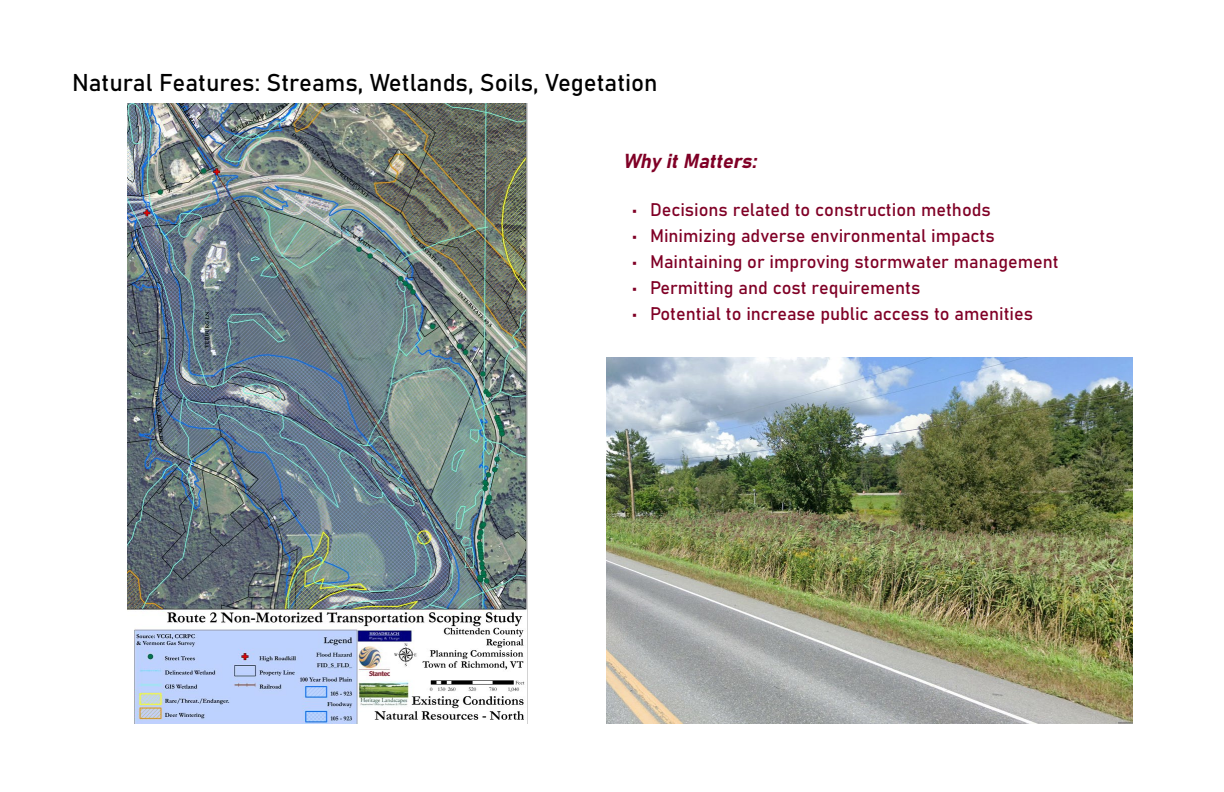
<style>
.page{position:relative;width:1224px;height:792px;background:#fff}
.page>*{position:absolute;margin:0;border:0;box-sizing:border-box;transform-origin:0 0}
.t1{font:24px "Bahnschrift";color:#000}
.t2{font:italic 20px "Bahnschrift";color:#800026}
.t3{font:18px "Bahnschrift";color:#800026}
</style>
<div class="page">
<img style="left:128px;top:103px;width:400px;height:621px">
<img style="left:606px;top:357px;width:526px;height:367px">
<h1 class="t1" style="left:72px;top:64px;width:587px">Natural Features: Streams, Wetlands, Soils, Vegetation</h1>
<p class="t2" style="left:623px;top:146px;width:140px">WhyitMatters:</p>
<p class="t3" style="left:632px;top:196px;width:360px">• Decisions related to construction methods</p>
<p class="t3" style="left:632px;top:222px;width:364px">• Minimizing adverse environmental impacts</p>
<p class="t3" style="left:632px;top:248px;width:428px">• Maintaining or improving stormwater management</p>
<p class="t3" style="left:632px;top:274px;width:290px">• Permitting and cost requirements</p>
<p class="t3" style="left:632px;top:300px;width:403px">• Potential to increase public access to amenities</p>
</div>
